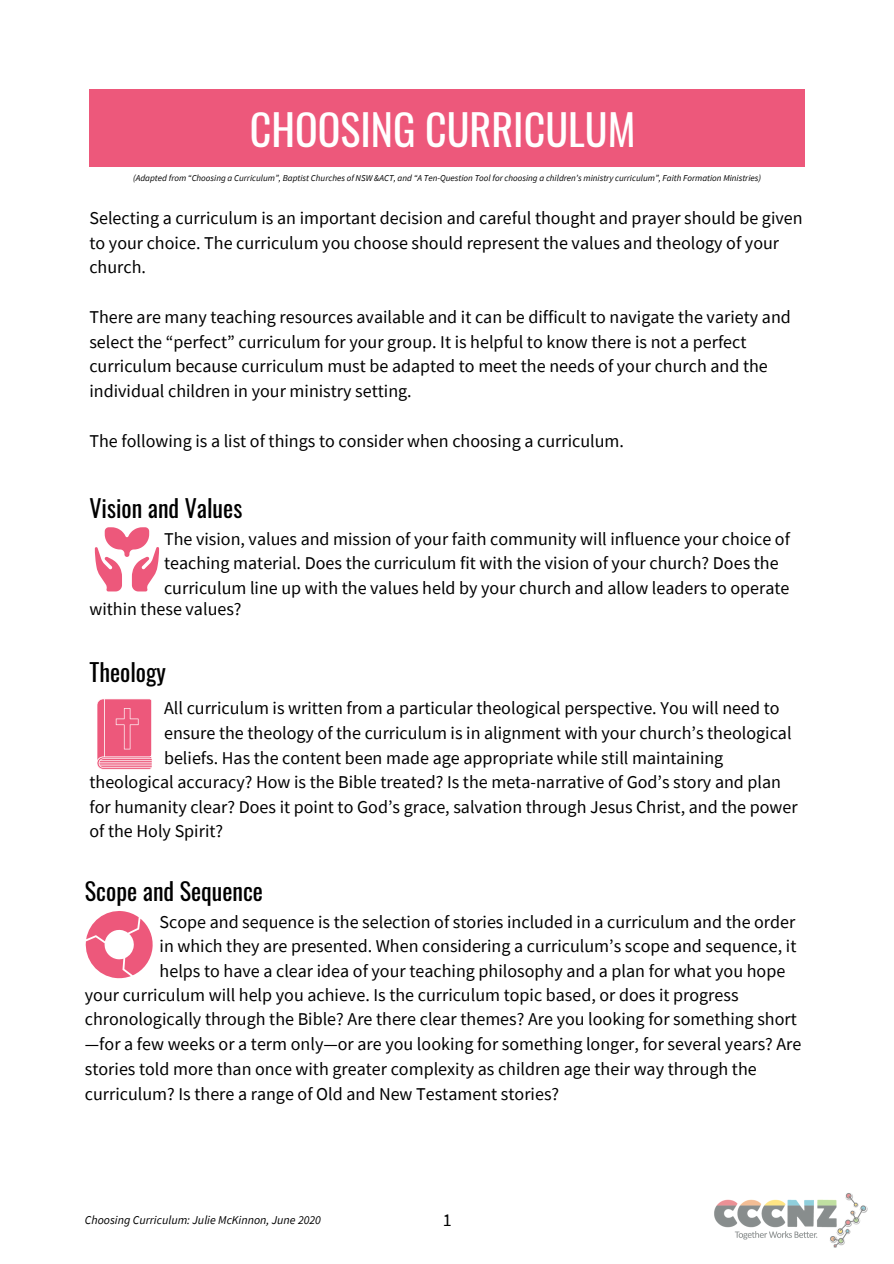
<style>
.page{position:relative;width:894px;height:1264px;background:#fff}
.page>*{position:absolute;margin:0;border:0;box-sizing:border-box;transform-origin:0 0}
.t1{font:42px "Oswald";color:#fff}
.t2{font:24px "Oswald";color:#000}
.t3{font:18px/24.8px "Source Sans Pro";color:#000}
.t4{font:italic 12px "Source Sans Pro";color:#000}
.t5{font:italic 9px "Source Sans Pro";color:#000}
</style>
<div class="page">
<div style="left:89px;top:89px;width:715px;height:78px;background:#ed587b"></div>
<img style="left:714px;top:1193px;width:154px;height:55px">
<svg style="left:95px;top:527px;width:64px;height:64px"></svg>
<svg style="left:97px;top:699px;width:55px;height:70px;background:#ef6d8c"></svg>
<svg style="left:85px;top:911px;width:68px;height:67px"></svg>
<h1 class="t1" style="left:250px;top:97px;width:387px">CHOOSING CURRICULUM</h1>
<p class="t5" style="left:133px;top:172px;width:629px">(Adapted from “Choosing a Curriculum”, Baptist Churches of NSW &amp;ACT, and “A Ten-Question Tool for choosing a children’s ministry curriculum”, Faith Formation Ministries)</p>
<p class="t3" style="left:89px;top:205px;width:714px">Selecting a curriculum is an important decision and careful thought and prayer should be given to your choice. The curriculum you choose should represent the values and theology of your church.</p>
<p class="t3" style="left:89px;top:304px;width:702px">There are many teaching resources available and it can be difficult to navigate the variety and select the “perfect” curriculum for your group. It is helpful to know there is not a perfect curriculum because curriculum must be adapted to meet the needs of your church and the individual children in your ministry setting.</p>
<p class="t3" style="left:89px;top:428px;width:536px">The following is a list of things to consider when choosing a curriculum.</p>
<h2 class="t2" style="left:89px;top:489px;width:154px">Vision and Values</h2>
<p class="t3" style="left:164px;top:526px;width:627px">The vision, values and mission of your faith community will influence your choice of teaching material. Does the curriculum fit with the vision of your church? Does the curriculum line up with the values held by your church and allow leaders to operate</p>
<p class="t3" style="left:89px;top:596px;width:154px">within these values?</p>
<h2 class="t2" style="left:89px;top:653px;width:78px">Theology</h2>
<p class="t3" style="left:164px;top:695px;width:629px">All curriculum is written from a particular theological perspective. You will need to ensure the theology of the curriculum is in alignment with your church’s theological beliefs. Has the content been made age appropriate while still maintaining</p>
<p class="t3" style="left:89px;top:769px;width:709px">theological accuracy? How is the Bible treated? Is the meta-narrative of God’s story and plan for humanity clear? Does it point to God’s grace, salvation through Jesus Christ, and the power of the Holy Spirit?</p>
<h2 class="t2" style="left:85px;top:872px;width:179px">Scope and Sequence</h2>
<p class="t3" style="left:159px;top:908px;width:637px">Scope and sequence is the selection of stories included in a curriculum and the order</p>
<p class="t3" style="left:159px;top:933px;width:638px">in which they are presented. When considering a curriculum’s scope and sequence, it</p>
<p class="t3" style="left:159px;top:958px;width:627px">helps to have a clear idea of your teaching philosophy and a plan for what you hope</p>
<p class="t3" style="left:85px;top:981px;width:655px">your curriculum will help you achieve. Is the curriculum topic based, or does it progress</p>
<p class="t3" style="left:85px;top:1006px;width:713px">chronologically through the Bible? Are there clear themes? Are you looking for something short</p>
<p class="t3" style="left:85px;top:1031px;width:718px">—for a few weeks or a term only—or are you looking for something longer, for several years? Are</p>
<p class="t3" style="left:85px;top:1056px;width:673px">stories told more than once with greater complexity as children age their way through the</p>
<p class="t3" style="left:85px;top:1080px;width:475px">curriculum? Is there a range of Old and New Testament stories?</p>
<p class="t4" style="left:85px;top:1212px;width:237px">Choosing Curriculum: Julie McKinnon, June 2020</p>
<p class="t3" style="left:442px;top:1206px;width:10px">1</p>
</div>
